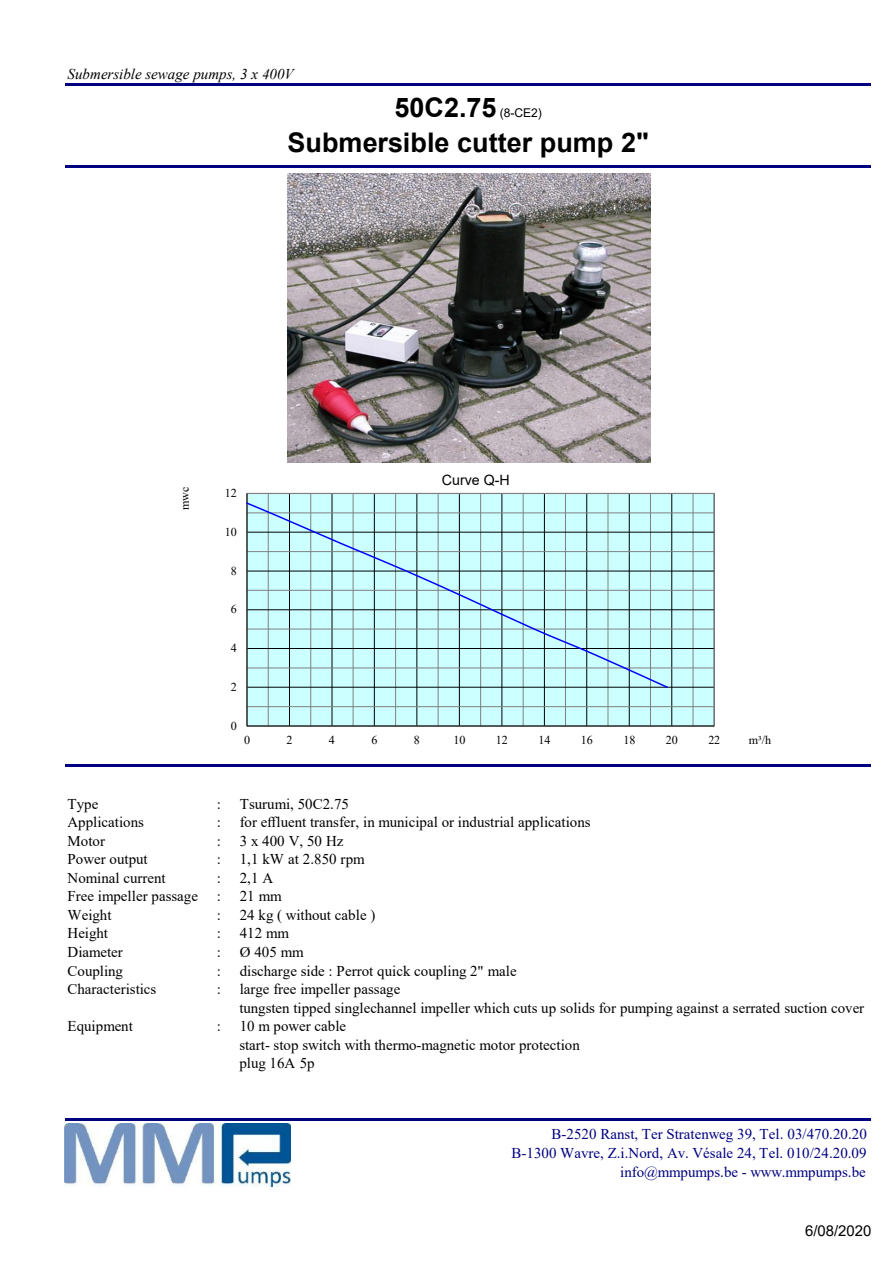
<style>
.page{position:relative;width:894px;height:1264px;background:#fff}
.page>*{position:absolute;margin:0;border:0;box-sizing:border-box;transform-origin:0 0}
.t1{font:700 27px "Arial";color:#000}
.t2{font:15px/18.6px "Times New Roman";color:#000}
.t3{font:15px/19.2px "Times New Roman";color:#000080;text-align:right}
.t4{font:italic 15px "Times New Roman";color:#000}
.t5{font:15px "Arial";color:#000}
.t6{font:14.25px "Arial";color:#000}
.t7{font:12px "Times New Roman";letter-spacing:-.01em;color:#000}
.t8{font:12px "Arial";color:#000}
</style>
<div class="page">
<hr style="left:65px;top:83px;width:805px;height:3px;background:#000080">
<hr style="left:65px;top:165px;width:805px;height:3px;background:#000080">
<hr style="left:65px;top:764px;width:805px;height:3px;background:#000080">
<hr style="left:65px;top:1118px;width:805px;height:3px;background:#000080">
<div style="left:247px;top:493px;width:467px;height:233px;background:#cff"></div>
<hr style="left:268px;top:493px;width:1px;height:233px;background:#808080">
<hr style="left:310px;top:493px;width:1px;height:233px;background:#808080">
<hr style="left:352px;top:493px;width:1px;height:233px;background:#808080">
<hr style="left:395px;top:493px;width:1px;height:233px;background:#808080">
<hr style="left:437px;top:493px;width:1px;height:233px;background:#808080">
<hr style="left:480px;top:493px;width:1px;height:233px;background:#808080">
<hr style="left:522px;top:493px;width:1px;height:233px;background:#808080">
<hr style="left:565px;top:493px;width:1px;height:233px;background:#808080">
<hr style="left:607px;top:493px;width:1px;height:233px;background:#808080">
<hr style="left:650px;top:493px;width:1px;height:233px;background:#808080">
<hr style="left:692px;top:493px;width:1px;height:233px;background:#808080">
<hr style="left:289px;top:493px;width:1px;height:233px;background:#000">
<hr style="left:331px;top:493px;width:1px;height:233px;background:#000">
<hr style="left:374px;top:493px;width:1px;height:233px;background:#000">
<hr style="left:416px;top:493px;width:1px;height:233px;background:#000">
<hr style="left:459px;top:493px;width:1px;height:233px;background:#000">
<hr style="left:501px;top:493px;width:1px;height:233px;background:#000">
<hr style="left:544px;top:493px;width:1px;height:233px;background:#000">
<hr style="left:586px;top:493px;width:1px;height:233px;background:#000">
<hr style="left:628px;top:493px;width:1px;height:233px;background:#000">
<hr style="left:671px;top:493px;width:1px;height:233px;background:#000">
<hr style="left:247px;top:706px;width:467px;height:1px;background:#808080">
<hr style="left:247px;top:667px;width:467px;height:1px;background:#808080">
<hr style="left:247px;top:628px;width:467px;height:1px;background:#808080">
<hr style="left:247px;top:590px;width:467px;height:1px;background:#808080">
<hr style="left:247px;top:551px;width:467px;height:1px;background:#808080">
<hr style="left:247px;top:512px;width:467px;height:1px;background:#808080">
<hr style="left:247px;top:687px;width:467px;height:1px;background:#000">
<hr style="left:247px;top:648px;width:467px;height:1px;background:#000">
<hr style="left:247px;top:609px;width:467px;height:1px;background:#000">
<hr style="left:247px;top:570px;width:467px;height:1px;background:#000">
<hr style="left:247px;top:532px;width:467px;height:1px;background:#000">
<hr style="left:247px;top:725px;width:467px;height:1px;background:#000">
<hr style="left:246px;top:493px;width:1px;height:233px;background:#000">
<svg style="left:246px;top:501px;width:423px;height:188px"></svg>
<img style="left:288px;top:173px;width:362px;height:289px">
<img style="left:64px;top:1123px;width:227px;height:62px">
<p class="t4" style="left:68px;top:69px;width:228px">Submersible sewage pumps, 3 x 400V</p>
<h1 class="t1" style="left:394px;top:98px;width:103px">50C2.75</h1>
<p class="t8" style="left:499px;top:109px;width:43px">(8-CE2)</p>
<h1 class="t1" style="left:287px;top:132px;width:363px">Submersible cutter pump 2"</h1>
<p class="t7" style="left:180px;top:510px;width:25px;rotate:-90deg">mwc</p>
<p class="t7" style="left:225px;top:489px;width:13px">12</p>
<p class="t7" style="left:225px;top:527px;width:13px">10</p>
<p class="t7" style="left:231px;top:566px;width:8px">8</p>
<p class="t7" style="left:231px;top:605px;width:8px">6</p>
<p class="t7" style="left:231px;top:644px;width:8px">4</p>
<p class="t7" style="left:231px;top:682px;width:8px">2</p>
<p class="t6" style="left:442px;top:474px;width:69px">Curve Q-H</p>
<p class="t7" style="left:231px;top:721px;width:8px">0</p>
<p class="t7" style="left:244px;top:735px;width:8px">0</p>
<p class="t7" style="left:286px;top:735px;width:8px">2</p>
<p class="t7" style="left:329px;top:735px;width:8px">4</p>
<p class="t7" style="left:371px;top:735px;width:8px">6</p>
<p class="t7" style="left:414px;top:735px;width:8px">8</p>
<p class="t7" style="left:453px;top:735px;width:13px">10</p>
<p class="t7" style="left:496px;top:735px;width:13px">12</p>
<p class="t7" style="left:538px;top:735px;width:13px">14</p>
<p class="t7" style="left:580px;top:735px;width:13px">16</p>
<p class="t7" style="left:623px;top:735px;width:13px">18</p>
<p class="t7" style="left:665px;top:735px;width:13px">20</p>
<p class="t7" style="left:708px;top:735px;width:13px">22</p>
<p class="t7" style="left:748px;top:735px;width:24px">m³/h</p>
<p class="t2" style="left:68px;top:795px;width:32px">Type</p>
<p class="t2" style="left:217px;top:795px;width:6px">:</p>
<p class="t2" style="left:240px;top:795px;width:111px">Tsurumi, 50C2.75</p>
<p class="t2" style="left:68px;top:814px;width:78px">Applications</p>
<p class="t2" style="left:217px;top:814px;width:6px">:</p>
<p class="t2" style="left:240px;top:814px;width:352px">for effluent transfer, in municipal or industrial applications</p>
<p class="t2" style="left:68px;top:832px;width:39px">Motor</p>
<p class="t2" style="left:217px;top:832px;width:6px">:</p>
<p class="t2" style="left:240px;top:832px;width:105px">3 x 400 V, 50 Hz</p>
<p class="t2" style="left:68px;top:851px;width:82px">Power output</p>
<p class="t2" style="left:217px;top:851px;width:6px">:</p>
<p class="t2" style="left:240px;top:851px;width:126px">1,1 kW at 2.850 rpm</p>
<p class="t2" style="left:68px;top:869px;width:100px">Nominal current</p>
<p class="t2" style="left:217px;top:869px;width:6px">:</p>
<p class="t2" style="left:240px;top:869px;width:35px">2,1 A</p>
<p class="t2" style="left:68px;top:888px;width:132px">Free impeller passage</p>
<p class="t2" style="left:217px;top:888px;width:6px">:</p>
<p class="t2" style="left:240px;top:888px;width:43px">21 mm</p>
<p class="t2" style="left:68px;top:907px;width:45px">Weight</p>
<p class="t2" style="left:217px;top:907px;width:6px">:</p>
<p class="t2" style="left:240px;top:907px;width:137px">24 kg ( without cable )</p>
<p class="t2" style="left:68px;top:925px;width:42px">Height</p>
<p class="t2" style="left:217px;top:925px;width:6px">:</p>
<p class="t2" style="left:240px;top:925px;width:51px">412 mm</p>
<p class="t2" style="left:68px;top:944px;width:57px">Diameter</p>
<p class="t2" style="left:217px;top:944px;width:6px">:</p>
<p class="t2" style="left:240px;top:944px;width:66px">Ø 405 mm</p>
<p class="t2" style="left:68px;top:962px;width:57px">Coupling</p>
<p class="t2" style="left:217px;top:962px;width:6px">:</p>
<p class="t2" style="left:240px;top:962px;width:278px">discharge side : Perrot quick coupling 2" male</p>
<p class="t2" style="left:68px;top:981px;width:90px">Characteristics</p>
<p class="t2" style="left:217px;top:981px;width:6px">:</p>
<p class="t2" style="left:239px;top:981px;width:626px">large free impeller passage<br>tungsten tipped singlechannel impeller which cuts up solids for pumping against a serrated suction cover</p>
<p class="t2" style="left:68px;top:1018px;width:67px">Equipment</p>
<p class="t2" style="left:217px;top:1018px;width:6px">:</p>
<p class="t2" style="left:239px;top:1018px;width:342px">10 m power cable<br>start- stop switch with thermo-magnetic motor protection plug 16A 5p</p>
<p class="t3" style="left:511px;top:1125px;width:357px">B-2520 Ranst, Ter Stratenweg 39, Tel. 03/470.20.20<br>B-1300 Wavre, Z.i.Nord, Av. Vésale 24, Tel. 010/24.20.09 info@mmpumps.be - www.mmpumps.be</p>
<p class="t5" style="left:804px;top:1225px;width:68px">6/08/2020</p>
</div>
